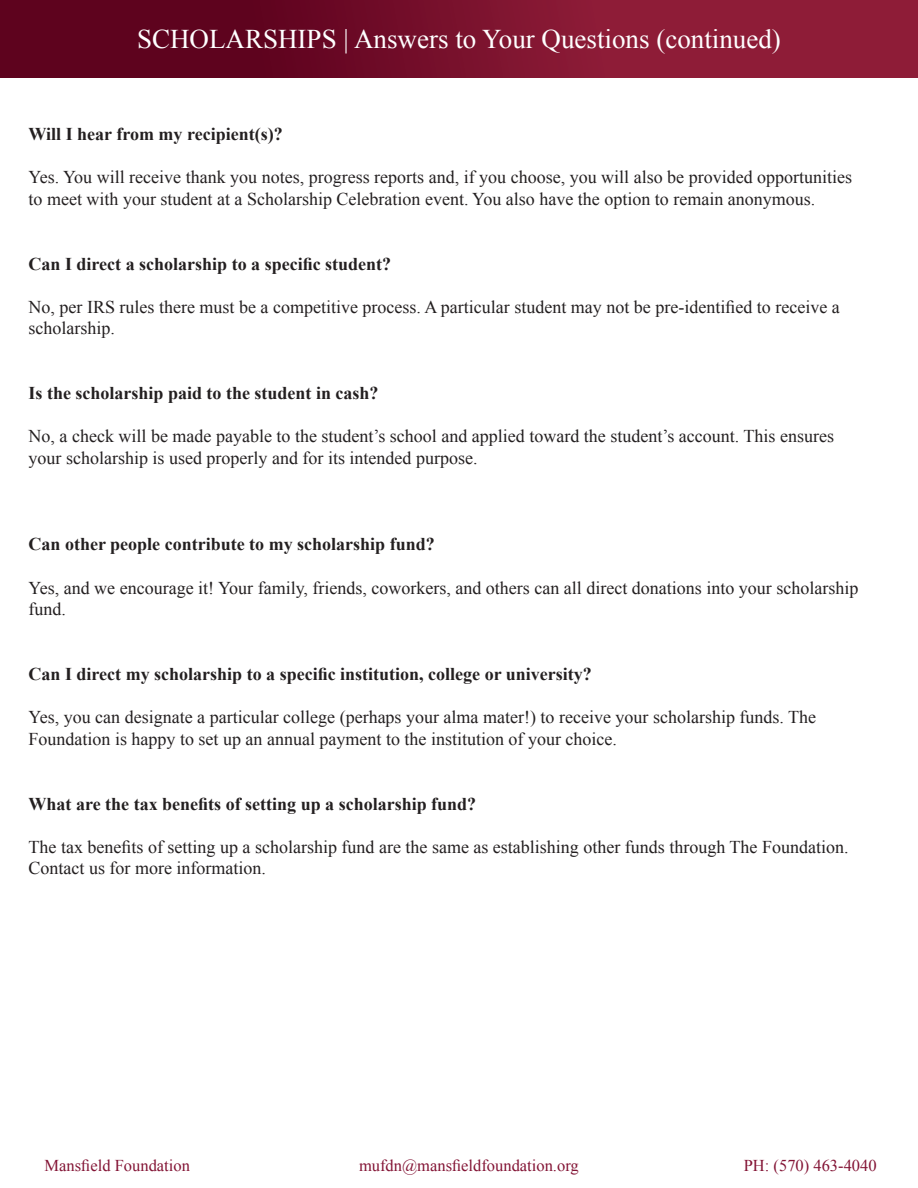
<style>
.page{position:relative;width:918px;height:1188px;background:#fff}
.page>*{position:absolute;margin:0;border:0;box-sizing:border-box;transform-origin:0 0}
.t1{font:27px "Times New Roman";color:#fff}
.t2{font:18px/21.6px "Times New Roman";color:#231f20}
.t3{font:700 18px "Times New Roman";color:#231f20}
.t4{font:16.5px "Times New Roman";color:#831435}
</style>
<div class="page">
<div style="left:0;top:0;width:918px;height:78px;background:linear-gradient(to right,#55001a,#99223d)"></div>
<p class="t1" style="left:137px;top:20px;width:645px">SCHOLARSHIPS | Answers to Your Questions (continued)</p>
<p class="t3" style="left:29px;top:122px;width:256px">Will I hear from my recipient(s)?</p>
<p class="t2" style="left:29px;top:166px;width:825px">Yes. You will receive thank you notes, progress reports and, if you choose, you will also be provided opportunities</p>
<p class="t2" style="left:29px;top:188px;width:788px">to meet with your student at a Scholarship Celebration event. You also have the option to remain anonymous.</p>
<p class="t3" style="left:29px;top:251px;width:364px">Can I direct a scholarship to a specific student?</p>
<p class="t2" style="left:29px;top:296px;width:813px">No, per IRS rules there must be a competitive process. A particular student may not be pre-identified to receive a</p>
<p class="t2" style="left:29px;top:317px;width:88px">scholarship.</p>
<p class="t3" style="left:29px;top:381px;width:352px">Is the scholarship paid to the student in cash?</p>
<p class="t2" style="left:29px;top:425px;width:807px">No, a check will be made payable to the student’s school and applied toward the student’s account. This ensures</p>
<p class="t2" style="left:29px;top:447px;width:450px">your scholarship is used properly and for its intended purpose.</p>
<p class="t3" style="left:29px;top:532px;width:408px">Can other people contribute to my scholarship fund?</p>
<p class="t2" style="left:29px;top:576px;width:831px">Yes, and we encourage it! Your family, friends, coworkers, and others can all direct donations into your scholarship fund.</p>
<p class="t3" style="left:29px;top:662px;width:565px">Can I direct my scholarship to a specific institution, college or university?</p>
<p class="t2" style="left:29px;top:706px;width:789px">Yes, you can designate a particular college (perhaps your alma mater!) to receive your scholarship funds. The</p>
<p class="t2" style="left:29px;top:728px;width:590px">Foundation is happy to set up an annual payment to the institution of your choice.</p>
<p class="t3" style="left:29px;top:791px;width:449px">What are the tax benefits of setting up a scholarship fund?</p>
<p class="t2" style="left:29px;top:836px;width:822px">The tax benefits of setting up a scholarship fund are the same as establishing other funds through The Foundation.<br>Contact us for more information.</p>
<p class="t4" style="left:45px;top:1155px;width:147px">Mansfield Foundation</p>
<p class="t4" style="left:359px;top:1155px;width:221px">mufdn@mansfieldfoundation.org</p>
<p class="t4" style="left:744px;top:1155px;width:134px">PH: (570) 463-4040</p>
</div>
